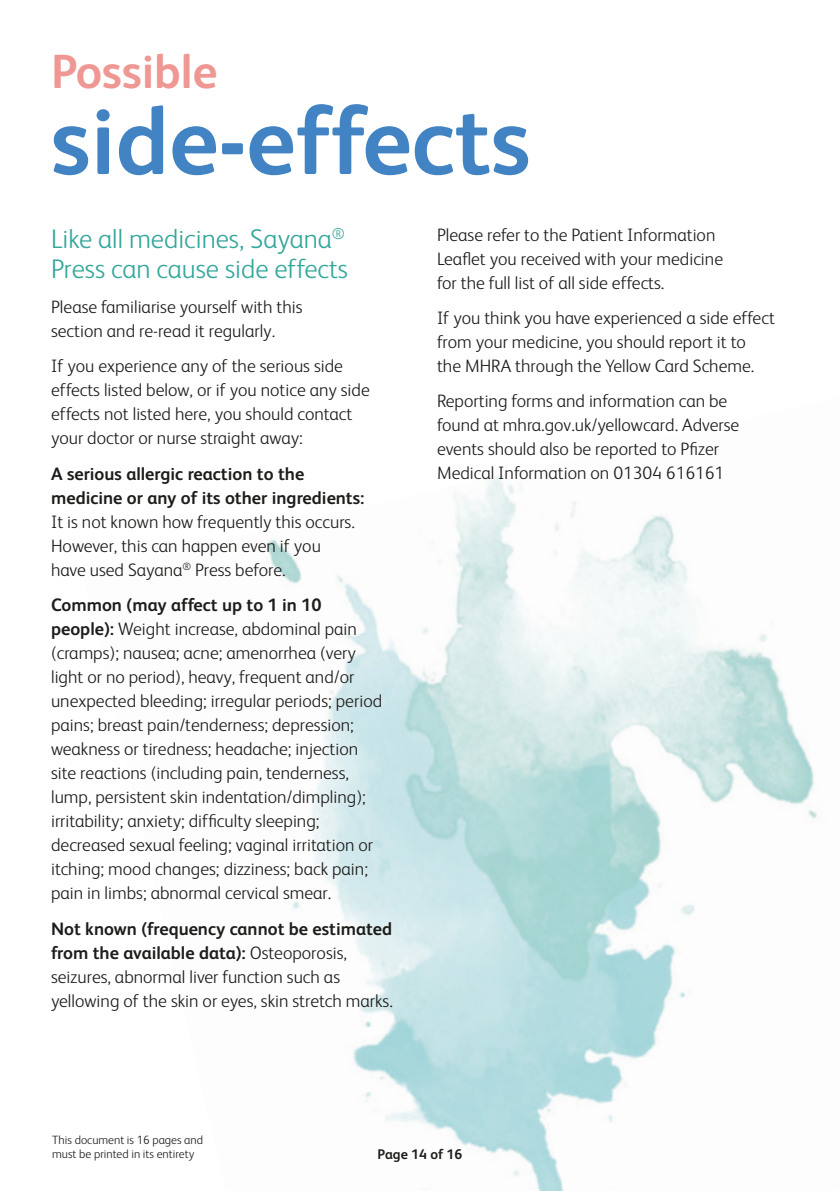
<style>
.page{position:relative;width:840px;height:1191px;background:#fff}
.page>*{position:absolute;margin:0;border:0;box-sizing:border-box;transform-origin:0 0}
.t1{font:700 96px "FS Albert";color:#4283c4}
.t2{font:700 48px "FS Albert";color:#ee9793}
.t3{font:300 27px/30px "FS Albert";color:#33a79b}
.t4{font:300 18px/24px "FS Albert";color:#1d1d1b}
.t5{font:700 18px/24px "FS Albert";color:#1d1d1b}
.t6{font:700 14px "FS Albert";color:#1d1d1b}
.t7{font:300 12px/14.4px "FS Albert";color:#1d1d1b}
.s1{font-weight:700}
</style>
<div class="page">
<img style="left:267px;top:476px;width:551px;height:715px">
<h2 class="t2" style="left:51px;top:39px;width:168px">Possible</h2>
<h1 class="t1" style="left:51px;top:76px;width:480px">side-effects</h1>
<h3 class="t3" style="left:51px;top:222px;width:298px">Like all medicines, Sayana<sup>®<br></sup>Press can cause side effects</h3>
<p class="t4" style="left:51px;top:294px;width:253px">Please familiarise yourself with this section and re-read it regularly.</p>
<p class="t4" style="left:51px;top:353px;width:320px">If you experience any of the serious side effects listed below, or if you notice any side effects not listed here, you should contact your doctor or nurse straight away:</p>
<p class="t5" style="left:51px;top:461px;width:315px">A serious allergic reaction to the medicine or any of its other ingredients:</p>
<p class="t4" style="left:51px;top:509px;width:305px">It is not known how frequently this occurs.<br>However, this can happen even if you have used Sayana<sup>®</sup> Press before.</p>
<p class="t4" style="left:51px;top:592px;width:332px"><span class="s1">Common (may affect up to 1 in 10 people):</span> Weight increase, abdominal pain (cramps); nausea; acne; amenorrhea (very light or no period), heavy, frequent and/or unexpected bleeding; irregular periods; period pains; breast pain/tenderness; depression; weakness or tiredness; headache; injection site reactions (including pain, tenderness, lump, persistent skin indentation/dimpling); irritability; anxiety; difficulty sleeping; decreased sexual feeling; vaginal irritation or itching; mood changes; dizziness; back pain; pain in limbs; abnormal cervical smear.</p>
<p class="t4" style="left:51px;top:915px;width:343px"><span class="s1">Not known (frequency cannot be estimated from the available data):</span> Osteoporosis, seizures, abnormal liver function such as yellowing of the skin or eyes, skin stretch marks.</p>
<p class="t4" style="left:437px;top:222px;width:287px">Please refer to the Patient Information<br>Leaflet you received with your medicine for the full list of all side effects.</p>
<p class="t4" style="left:437px;top:305px;width:339px">If you think you have experienced a side effect from your medicine, you should report it to<br>the MHRA through the Yellow Card Scheme.</p>
<p class="t4" style="left:437px;top:388px;width:303px">Reporting forms and information can be found at mhra.gov.uk/yellowcard. Adverse events should also be reported to Pfizer Medical Information on 01304 616161</p>
<p class="t7" style="left:52px;top:1131px;width:152px">This document is 16 pages and must be printed in its entirety</p>
<p class="t6" style="left:377px;top:1144px;width:86px">Page 14 of 16</p>
</div>
